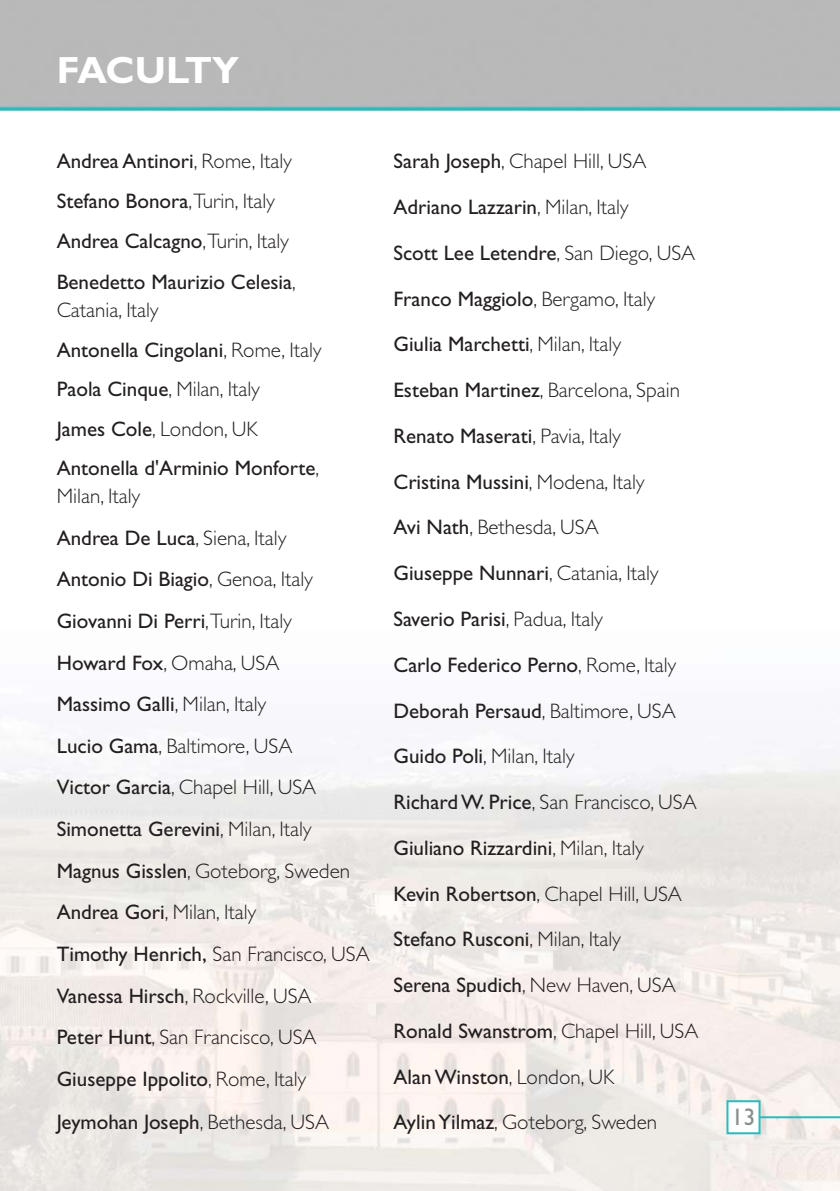
<style>
.page{position:relative;width:840px;height:1191px;background:#fff}
.page>*{position:absolute;margin:0;border:0;box-sizing:border-box;transform-origin:0 0}
.t1{font:700 38px "Gill Sans";letter-spacing:-.02em;color:#fff}
.t2{font:24px "Gill Sans";color:#8c8f90}
.t3{font:21px/45.8px "Gill Sans";color:#231f20}
.t4{font:300 21px/41.6px "Gill Sans";color:#231f20}
.s1{font-weight:300}
.s2{font-weight:400}
</style>
<div class="page">
<img style="left:0;top:0;width:839px;height:1191px">
<hr style="left:754px;top:1116px;width:85px;height:2px;background:#26bdbe">
<div style="left:728px;top:1102px;width:30px;height:30px;background:#fff"></div>
<div style="left:726px;top:1100px;width:34px;height:34px;border:2px solid #26bdbe"></div>
<h1 class="t1" style="left:57px;top:57px;width:184px">FACULTY</h1>
<p class="t3" style="left:57px;top:144px;width:236px;line-height:39.6px">Andrea Antinori<span class="s1">, Rome, Italy<br></span>Stefano Bonora<span class="s1">,Turin, Italy<br></span>Andrea Calcagno<span class="s1">,Turin, Italy</span></p>
<p class="t3" style="left:57px;top:271px;width:240px;line-height:27.6px">Benedetto Maurizio Celesia<span class="s1">,<br>Catania, Italy</span></p>
<p class="t3" style="left:57px;top:332px;width:266px;line-height:39.6px">Antonella Cingolani<span class="s1">, Rome, Italy<br></span>Paola Cinque<span class="s1">, Milan, Italy<br></span>James Cole<span class="s1">, London, UK<br></span>Antonella d'Arminio Monforte<span class="s1">,</span></p>
<p class="t4" style="left:57px;top:477px;width:314px">Milan, Italy<br><span class="s2">Andrea De Luca</span>, Siena, Italy<br><span class="s2">Antonio Di Biagio</span>, Genoa, Italy<br><span class="s2">Giovanni Di Perri</span>,Turin, Italy<br><span class="s2">Howard Fox</span>, Omaha, USA<br><span class="s2">Massimo Galli</span>, Milan, Italy<br><span class="s2">Lucio Gama</span>, Baltimore, USA<br><span class="s2">Victor Garcia</span>, Chapel Hill, USA<br><span class="s2">Simonetta Gerevini</span>, Milan, Italy<br><span class="s2">Magnus Gisslen</span>, Goteborg, Sweden<br><span class="s2">Andrea Gori</span>, Milan, Italy<br><span class="s2">Timothy Henrich,</span> San Francisco, USA<br><span class="s2">Vanessa Hirsch</span>, Rockville, USA<br><span class="s2">Peter Hunt</span>, San Francisco, USA<br><span class="s2">Giuseppe Ippolito</span>, Rome, Italy</p>
<p class="t3" style="left:57px;top:1101px;width:274px">Jeymohan Joseph<span class="s1">, Bethesda, USA</span></p>
<p class="t3" style="left:393px;top:141px;width:306px">Sarah Joseph<span class="s1">, Chapel Hill, USA<br></span>Adriano Lazzarin<span class="s1">, Milan, Italy<br></span>Scott Lee Letendre<span class="s1">, San Diego, USA<br></span>Franco Maggiolo<span class="s1">, Bergamo, Italy<br></span>Giulia Marchetti<span class="s1">, Milan, Italy<br></span>Esteban Martinez<span class="s1">, Barcelona, Spain<br></span>Renato Maserati<span class="s1">, Pavia, Italy<br></span>Cristina Mussini<span class="s1">, Modena, Italy<br></span>Avi Nath<span class="s1">, Bethesda, USA<br></span>Giuseppe Nunnari<span class="s1">, Catania, Italy<br></span>Saverio Parisi<span class="s1">, Padua, Italy<br></span>Carlo Federico Perno<span class="s1">, Rome, Italy<br></span>Deborah Persaud<span class="s1">, Baltimore, USA<br></span>Guido Poli<span class="s1">, Milan, Italy<br></span>Richard W. Price<span class="s1">, San Francisco, USA<br></span>Giuliano Rizzardini<span class="s1">, Milan, Italy<br></span>Kevin Robertson<span class="s1">, Chapel Hill, USA<br></span>Stefano Rusconi<span class="s1">, Milan, Italy<br></span>Serena Spudich<span class="s1">, New Haven, USA<br></span>Ronald Swanstrom<span class="s1">, Chapel Hill, USA<br></span>Alan Winston<span class="s1">, London, UK<br></span>Aylin Yilmaz<span class="s1">, Goteborg, Sweden</span></p>
<p class="t2" style="left:731px;top:1108px;width:25px">13</p>
</div>
